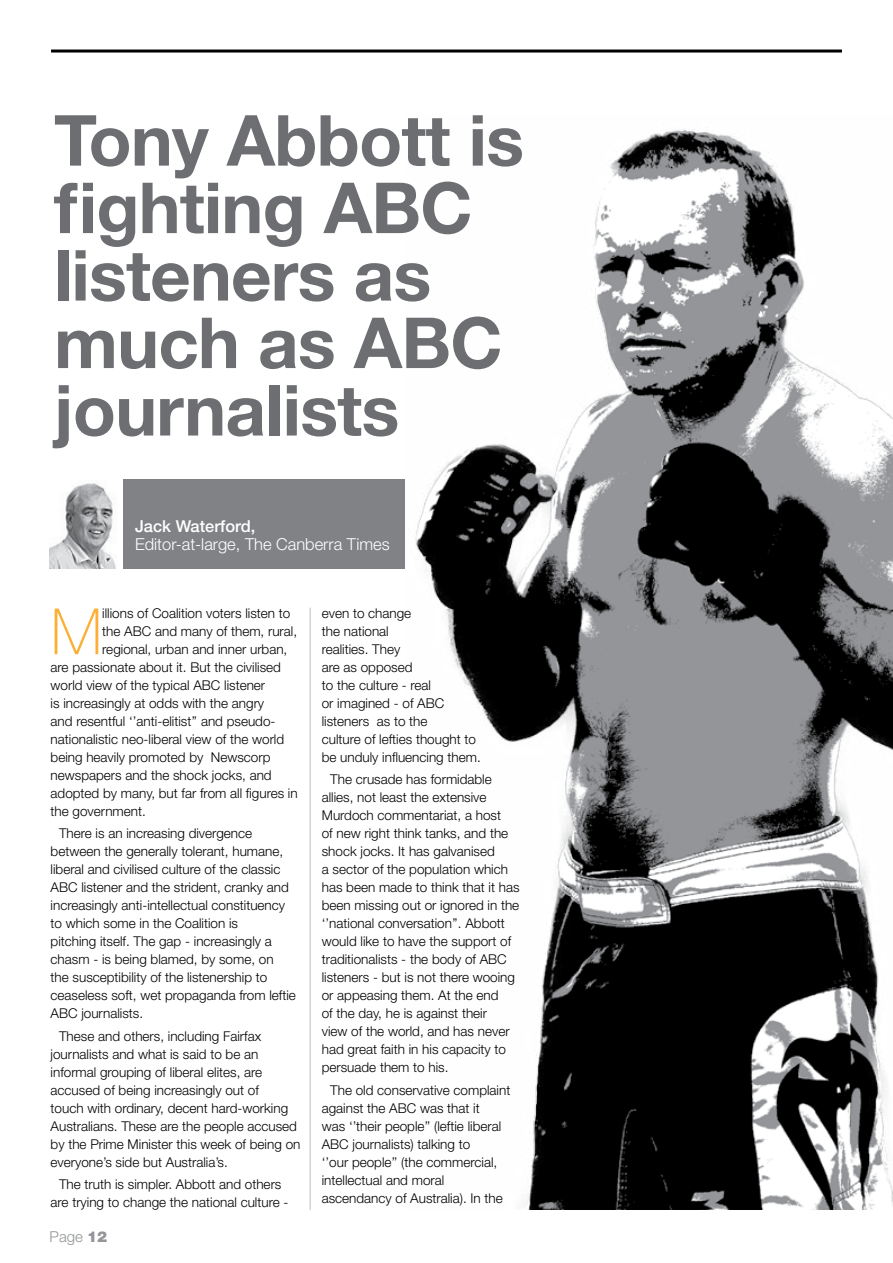
<style>
.page{position:relative;width:893px;height:1263px;background:#fff}
.page>*{position:absolute;margin:0;border:0;box-sizing:border-box;transform-origin:0 0}
.t1{font:700 70.5px/67.5px "Helvetica Neue";letter-spacing:-.01em;color:#6d6e71}
.t2{font:100 63.9px "Helvetica Neue";color:#fbaf34}
.t3{font:300 16.5px "Helvetica Neue";color:#fff}
.t4{font:500 16.5px "Helvetica Neue";color:#fff}
.t5{font:300 15px "Helvetica Neue";color:#939598}
.t6{font:300 13.5px/18px "Helvetica Neue";color:#000}
.s1{font-weight:900}
</style>
<div class="page">
<hr style="left:51px;top:50px;width:791px;height:3px;background:#000">
<img style="left:415px;top:129px;width:478px;height:1080px">
<div style="left:123px;top:479px;width:282px;height:90px;background:#808285"></div>
<img style="left:50px;top:483px;width:66px;height:85px">
<hr style="left:310px;top:608px;width:1px;height:602px;background:#bcbec0">
<h1 class="t1" style="left:54px;top:105px;width:471px">Tony Abbott is fighting ABC listeners as much as ABC journalists</h1>
<p class="t4" style="left:135px;top:516px;width:122px">Jack Waterford,</p>
<p class="t3" style="left:135px;top:534px;width:256px">Editor-at-large, The Canberra Times</p>
<h2 class="t2" style="left:51px;top:595px;width:53px">M</h2>
<p class="t6" style="left:102px;top:604px;width:190px">illions of Coalition voters listen to</p>
<p class="t6" style="left:102px;top:622px;width:196px">the ABC and many of them, rural,</p>
<p class="t6" style="left:102px;top:640px;width:187px">regional, urban and inner urban,</p>
<p class="t6" style="left:51px;top:658px;width:232px">are passionate about it. But the civilised</p>
<p class="t6" style="left:51px;top:676px;width:216px">world view of the typical ABC listener</p>
<p class="t6" style="left:51px;top:694px;width:215px">is increasingly at odds with the angry</p>
<p class="t6" style="left:51px;top:712px;width:226px">and resentful ‘’anti-elitist’’ and pseudo-</p>
<p class="t6" style="left:51px;top:730px;width:235px">nationalistic neo-liberal view of the world</p>
<p class="t6" style="left:51px;top:748px;width:221px">being heavily promoted by Newscorp</p>
<p class="t6" style="left:51px;top:766px;width:223px">newspapers and the shock jocks, and</p>
<p class="t6" style="left:51px;top:784px;width:249px">adopted by many, but far from all figures in</p>
<p class="t6" style="left:51px;top:802px;width:97px">the government.</p>
<p class="t6" style="left:51px;top:824px;width:247px;text-indent:9px">There is an increasing divergence between the generally tolerant, humane, liberal and civilised culture of the classic ABC listener and the strident, cranky and increasingly anti-intellectual constituency to which some in the Coalition is<br>pitching itself. The gap - increasingly a chasm - is being blamed, by some, on<br>the susceptibility of the listenership to ceaseless soft, wet propaganda from leftie ABC journalists.</p>
<p class="t6" style="left:51px;top:1026px;width:251px;text-indent:9px">These and others, including Fairfax journalists and what is said to be an informal grouping of liberal elites, are accused of being increasingly out of<br>touch with ordinary, decent hard-working Australians. These are the people accused by the Prime Minister this week of being on everyone’s side but Australia’s.</p>
<p class="t6" style="left:51px;top:1175px;width:239px;text-align:center">The truth is simpler. Abbott and others are trying to change the national culture -</p>
<p class="t5" style="left:50px;top:1227px;width:59px">Page <span class="s1">12</span></p>
<p class="t6" style="left:322px;top:604px;width:161px">even to change<br>the national<br>realities. They<br>are as opposed<br>to the culture - real<br>or imagined - of ABC listeners as to the<br>culture of lefties thought to be unduly influencing them.</p>
<p class="t6" style="left:322px;top:770px;width:199px;text-indent:9px">The crusade has formidable allies, not least the extensive<br>Murdoch commentariat, a host<br>of new right think tanks, and the shock jocks. It has galvanised<br>a sector of the population which has been made to think that it has been missing out or ignored in the ‘’national conversation’’. Abbott would like to have the support of traditionalists - the body of ABC listeners - but is not there wooing or appeasing them. At the end<br>of the day, he is against their<br>view of the world, and has never had great faith in his capacity to persuade them to his.</p>
<p class="t6" style="left:322px;top:1080px;width:190px;text-indent:9px">The old conservative complaint against the ABC was that it<br>was ‘’their people’’ (leftie liberal<br>ABC journalists) talking to<br>‘’our people’’ (the commercial, intellectual and moral ascendancy of Australia). In the</p>
</div>
